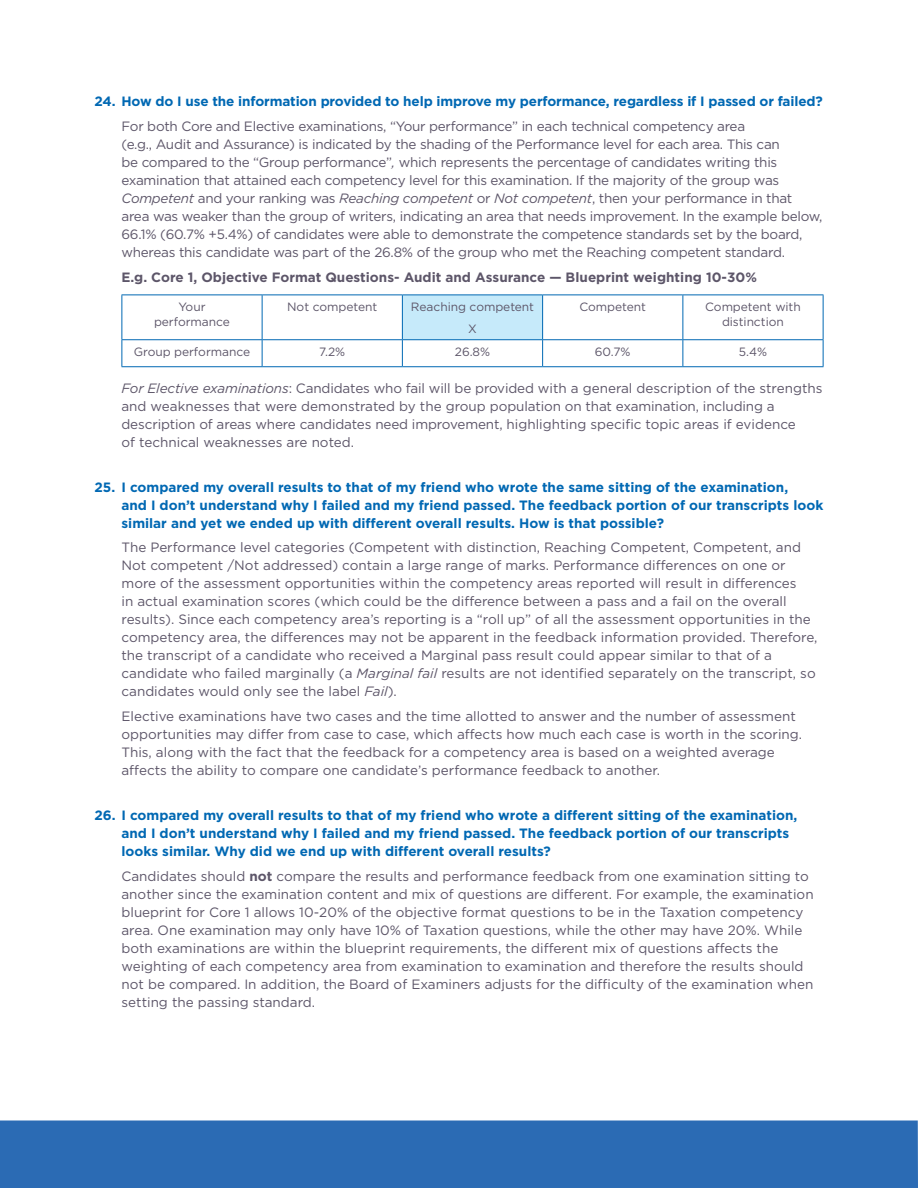
<style>
.page{position:relative;width:918px;height:1188px;background:#fff}
.page>*{position:absolute;margin:0;border:0;box-sizing:border-box;transform-origin:0 0}
.t1{font:13.5px/18px "Gotham";color:#5d5669}
.t2{font:13.5px/18px "Gotham";letter-spacing:-.02em;color:#5d5669}
.t3{font:700 13.5px/18px "Gotham";color:#0168b3}
.t4{font:700 13.5px "Gotham";color:#5d5669}
.t5{font:12px/15px "Gotham";letter-spacing:-.005em;color:#5d5669;text-align:center}
.s1{font-style:italic}
.s2{font-weight:700}
</style>
<div class="page">
<div style="left:0;top:1120px;width:918px;height:68px;background:#2b6bb4"></div>
<div style="left:402px;top:295px;width:141px;height:45px;background:#c6eafa"></div>
<hr style="left:122px;top:295px;width:140px;height:1px;background:#0168b3">
<hr style="left:122px;top:295px;width:1px;height:44px;background:#0168b3">
<hr style="left:262px;top:295px;width:140px;height:1px;background:#0168b3">
<hr style="left:262px;top:295px;width:1px;height:44px;background:#0168b3">
<hr style="left:402px;top:295px;width:141px;height:1px;background:#0168b3">
<hr style="left:402px;top:295px;width:1px;height:44px;background:#0168b3">
<hr style="left:543px;top:295px;width:140px;height:1px;background:#0168b3">
<hr style="left:542px;top:295px;width:1px;height:44px;background:#0168b3">
<hr style="left:683px;top:295px;width:141px;height:1px;background:#0168b3">
<hr style="left:682px;top:295px;width:1px;height:44px;background:#0168b3">
<hr style="left:823px;top:295px;width:1px;height:44px;background:#0168b3">
<hr style="left:122px;top:339px;width:140px;height:1px;background:#0168b3">
<svg style="left:122px;top:340px;width:1px;height:26px"></svg>
<hr style="left:262px;top:339px;width:140px;height:1px;background:#0168b3">
<svg style="left:262px;top:340px;width:1px;height:26px"></svg>
<hr style="left:402px;top:339px;width:141px;height:1px;background:#0168b3">
<svg style="left:402px;top:340px;width:1px;height:26px"></svg>
<hr style="left:543px;top:339px;width:140px;height:1px;background:#0168b3">
<svg style="left:542px;top:340px;width:1px;height:26px"></svg>
<hr style="left:683px;top:339px;width:141px;height:1px;background:#0168b3">
<svg style="left:682px;top:340px;width:1px;height:26px"></svg>
<svg style="left:823px;top:340px;width:1px;height:26px"></svg>
<hr style="left:122px;top:366px;width:140px;height:1px;background:#0168b3">
<hr style="left:262px;top:366px;width:140px;height:1px;background:#0168b3">
<hr style="left:402px;top:366px;width:141px;height:1px;background:#0168b3">
<hr style="left:543px;top:366px;width:140px;height:1px;background:#0168b3">
<hr style="left:683px;top:366px;width:141px;height:1px;background:#0168b3">
<p class="t3" style="left:94px;top:92px;width:730px">24. How do I use the information provided to help improve my performance, regardless if I passed or failed?</p>
<p class="t2" style="left:122px;top:117px;width:703px">For both Core and Elective examinations, “Your performance” in each technical competency area<br>(e.g., Audit and Assurance) is indicated by the shading of the Performance level for each area. This can<br>be compared to the “Group performance”<span class="s1">,</span> which represents the percentage of candidates writing this examination that attained each competency level for this examination. If the majority of the group was <span class="s1">Competent</span> and your ranking was <span class="s1">Reaching competent</span> or <span class="s1">Not competent</span>, then your performance in that area was weaker than the group of writers, indicating an area that needs improvement. In the example below, 66.1% (60.7% +5.4%) of candidates were able to demonstrate the competence standards set by the board, whereas this candidate was part of the 26.8% of the group who met the Reaching competent standard.</p>
<p class="t4" style="left:122px;top:268px;width:637px">E.g. Core 1, Objective Format Questions- Audit and Assurance — Blueprint weighting 10-30%</p>
<p class="t5" style="left:154px;top:299px;width:77px">Your performance</p>
<p class="t5" style="left:287px;top:299px;width:92px">Not competent</p>
<p class="t5" style="left:411px;top:296px;width:125px;line-height:21.8px">Reaching competent<br>X</p>
<p class="t5" style="left:579px;top:299px;width:68px">Competent</p>
<p class="t5" style="left:705px;top:299px;width:97px">Competent with distinction</p>
<p class="t5" style="left:134px;top:344px;width:118px">Group performance</p>
<p class="t5" style="left:319px;top:344px;width:27px">7.2%</p>
<p class="t5" style="left:455px;top:344px;width:37px">26.8%</p>
<p class="t5" style="left:595px;top:344px;width:37px">60.7%</p>
<p class="t5" style="left:739px;top:344px;width:30px">5.4%</p>
<p class="t1" style="left:122px;top:379px;width:703px"><span class="s1">For Elective examinations</span>: Candidates who fail will be provided with a general description of the strengths and weaknesses that were demonstrated by the group population on that examination, including a description of areas where candidates need improvement, highlighting specific topic areas if evidence<br>of technical weaknesses are noted.</p>
<p class="t3" style="left:122px;top:478px;width:703px;text-indent:-27px">25. I compared my overall results to that of my friend who wrote the same sitting of the examination,<br>and I don’t understand why I failed and my friend passed. The feedback portion of our transcripts look similar and yet we ended up with different overall results. How is that possible?</p>
<p class="t1" style="left:122px;top:538px;width:698px">The Performance level categories (Competent with distinction, Reaching Competent, Competent, and Not competent /Not addressed) contain a large range of marks. Performance differences on one or more of the assessment opportunities within the competency areas reported will result in differences<br>in actual examination scores (which could be the difference between a pass and a fail on the overall results). Since each competency area’s reporting is a “roll up” of all the assessment opportunities in the competency area, the differences may not be apparent in the feedback information provided. Therefore, the transcript of a candidate who received a Marginal pass result could appear similar to that of a candidate who failed marginally (a <span class="s1">Marginal fail</span> results are not identified separately on the transcript, so candidates would only see the label <span class="s1">Fail</span>).</p>
<p class="t1" style="left:122px;top:707px;width:682px">Elective examinations have two cases and the time allotted to answer and the number of assessment opportunities may differ from case to case, which affects how much each case is worth in the scoring.<br>This, along with the fact that the feedback for a competency area is based on a weighted average affects the ability to compare one candidate’s performance feedback to another.</p>
<p class="t3" style="left:122px;top:806px;width:677px;text-indent:-27px">26. I compared my overall results to that of my friend who wrote a different sitting of the examination, and I don’t understand why I failed and my friend passed. The feedback portion of our transcripts looks similar. Why did we end up with different overall results?</p>
<p class="t1" style="left:122px;top:867px;width:694px">Candidates should <span class="s2">not</span> compare the results and performance feedback from one examination sitting to another since the examination content and mix of questions are different. For example, the examination blueprint for Core 1 allows 10-20% of the objective format questions to be in the Taxation competency area. One examination may only have 10% of Taxation questions, while the other may have 20%. While both examinations are within the blueprint requirements, the different mix of questions affects the weighting of each competency area from examination to examination and therefore the results should not be compared. In addition, the Board of Examiners adjusts for the difficulty of the examination when setting the passing standard.</p>
</div>
